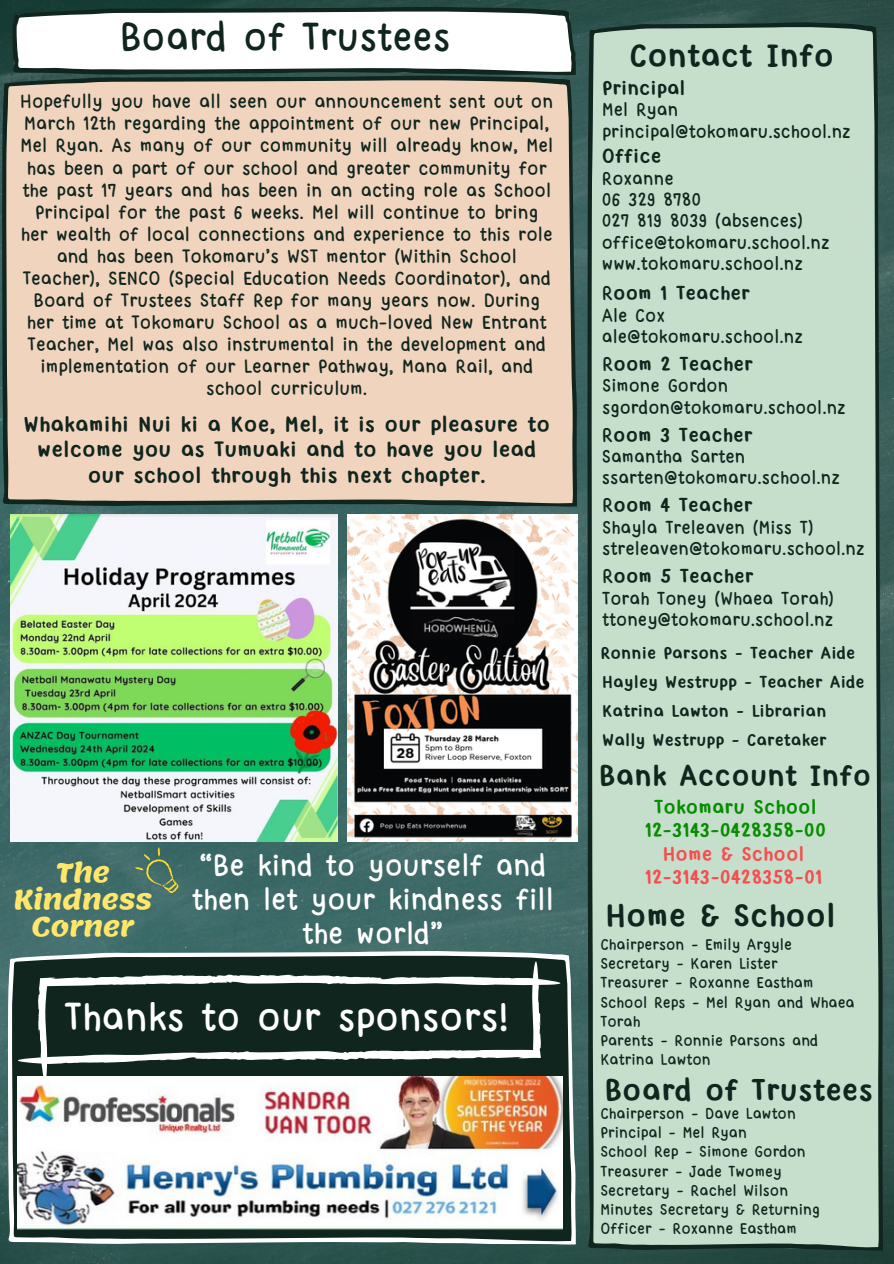
<style>
.page{position:relative;width:894px;height:1264px;background:#fff}
.page>*{position:absolute;margin:0;border:0;box-sizing:border-box;transform-origin:0 0}
.t1{font:42px "Yvesyvesdrawing";color:#fff}
.t2{font:42px "Yvesyvesdrawing";color:#0f251e}
.t3{font:700 34.2px "Yvesyvesdrawing";color:#0f251e}
.t4{font:700 32.7px "Yvesyvesdrawing";color:#0f251e}
.t5{font:31.8px/33.8px "Yvesyvesdrawing";color:#fff;text-align:center}
.t6{font:700 31.2px "Yvesyvesdrawing";color:#0f251e}
.t7{font:700 26.55px/27.2px "Lemonada";letter-spacing:-.015em;color:#ffe76b;text-align:center}
.t8{font:700 23.1px/25.2px "Yvesyvesdrawing";color:#0f251e;text-align:center}
.t9{font:700 21px "Yvesyvesdrawing";color:#0f251e}
.t10{font:700 21px/22.5px "Yvesyvesdrawing";color:#078d00;text-align:center}
.t11{font:700 21px/22.5px "Yvesyvesdrawing";color:#f44f4f;text-align:center}
.t12{font:20.1px/22px "Yvesyvesdrawing";color:#0f251e;text-align:center}
.t13{font:19.5px/21.3px "Yvesyvesdrawing";color:#0f251e}
.t14{font:700 18px "Yvesyvesdrawing";color:#0f251e}
.t15{font:16.5px/19.2px "Yvesyvesdrawing";color:#0f251e}
.s1{font-weight:400}
</style>
<div class="page">
<img style="left:0;top:0;width:893px;height:1263px">
<svg style="left:8px;top:951px;width:567px;height:293px"></svg>
<div style="left:38px;top:974px;width:522px;height:102px;background:#0f251e"></div>
<svg style="left:9px;top:960px;width:532px;height:103px;background:#354742"></svg>
<svg style="left:134px;top:846px;width:46px;height:48px;background:#527764"></svg>
<img style="left:18px;top:1076px;width:544px;height:153px">
<div style="left:587px;top:22px;width:295px;height:1228px;background:#c6dfcc"></div>
<svg style="left:12px;top:7px;width:563px;height:68px"></svg>
<div style="left:2px;top:76px;width:575px;height:431px;background:#f1d4be"></div>
<img style="left:11px;top:515px;width:326px;height:326px">
<img style="left:347px;top:515px;width:230px;height:326px">
<p class="t2" style="left:120px;top:20px;width:332px">Board of Trustees</p>
<p class="t12" style="left:20px;top:92px;width:534px">Hopefully you have all seen our announcement sent out on March 12th regarding the appointment of our new Principal, Mel Ryan. As many of our community will already know, Mel has been a part of our school and greater community for the past 17 years and has been in an acting role as School Principal for the past 6 weeks. Mel will continue to bring her wealth of local connections and experience to this role and has been Tokomaru’s WST mentor (Within School Teacher), SENCO (Special Education Needs Coordinator), and Board of Trustees Staff Rep for many years now. During her time at Tokomaru School as a much-loved New Entrant Teacher, Mel was also instrumental in the development and implementation of our Learner Pathway, Mana Rail, and school curriculum.</p>
<p class="t8" style="left:23px;top:414px;width:528px">Whakamihi Nui ki a Koe, Mel, it is our pleasure to welcome you as Tumuaki and to have you lead our school through this next chapter.</p>
<p class="t7" style="left:14px;top:858px;width:140px">The<br>Kindness<br>Corner</p>
<p class="t5" style="left:192px;top:851px;width:363px">“Be kind to yourself and then let your kindness fill the world”</p>
<p class="t1" style="left:64px;top:999px;width:446px">Thanks to our sponsors!</p>
<h3 class="t3" style="left:629px;top:41px;width:206px">Contact Info</h3>
<h4 class="t9" style="left:602px;top:79px;width:85px">Principal</h4>
<h4 class="t13" style="left:602px;top:101px;width:250px">Mel Ryan principal@tokomaru.school.nz</h4>
<h6 class="t9" style="left:601px;top:147px;width:61px">Office</h6>
<h6 class="t13" style="left:601px;top:169px;width:229px">Roxanne<br>06 329 8780<br>027 819 8039 (absences) office@tokomaru.school.nz www.tokomaru.school.nz</h6>
<p class="t9" style="left:601px;top:284px;width:149px"><span class="s1">R</span>oom 1 Teacher</p>
<p class="t13" style="left:601px;top:306px;width:202px">Ale Cox ale@tokomaru.school.nz</p>
<h1 class="t9" style="left:602px;top:355px;width:152px"><span class="s1">R</span>oom 2 Teacher</h1>
<h1 class="t13" style="left:602px;top:377px;width:245px">Simone Gordon sgordon@tokomaru.school.nz</h1>
<p class="t9" style="left:601px;top:426px;width:152px"><span class="s1">R</span>oom 3 Teacher</p>
<p class="t13" style="left:601px;top:447px;width:239px">Samantha Sarten ssarten@tokomaru.school.nz</p>
<h2 class="t9" style="left:602px;top:496px;width:152px"><span class="s1">R</span>oom 4 Teacher</h2>
<h2 class="t13" style="left:602px;top:518px;width:264px">Shayla Treleaven (Miss T) streleaven@tokomaru.school.nz</h2>
<h6 class="t9" style="left:602px;top:567px;width:153px"><span class="s1">R</span>oom 5 Teacher</h6>
<h6 class="t13" style="left:602px;top:589px;width:233px">Torah Toney (Whaea Torah) ttoney@tokomaru.school.nz</h6>
<h6 class="t14" style="left:600px;top:645px;width:256px">Ronnie Parsons - Teacher Aide</h6>
<h6 class="t14" style="left:602px;top:674px;width:264px">Hayley Westrupp - Teacher Aide</h6>
<h6 class="t14" style="left:602px;top:703px;width:226px">Katrina Lawton - Librarian</h6>
<p class="t14" style="left:602px;top:733px;width:226px">Wally Westrupp - Caretaker</p>
<h6 class="t6" style="left:598px;top:762px;width:274px">Bank Account Info</h6>
<h6 class="t10" style="left:644px;top:797px;width:183px">Tokomaru School<br>12-3143-0428358-00</h6>
<p class="t11" style="left:644px;top:845px;width:179px">Home &amp; School<br>12-3143-0428358-01</p>
<p class="t3" style="left:605px;top:901px;width:232px">Home &amp; School</p>
<p class="t15" style="left:600px;top:936px;width:193px">Chairperson - Emily Argyle</p>
<h2 class="t15" style="left:600px;top:955px;width:179px">Secretary - Karen Lister</h2>
<h5 class="t15" style="left:600px;top:974px;width:214px">Treasurer - Roxanne Eastham</h5>
<h5 class="t15" style="left:600px;top:993px;width:256px">School Reps - Mel Ryan and Whaea<br>Torah</h5>
<h2 class="t15" style="left:600px;top:1032px;width:219px">Parents - Ronnie Parsons and<br>Katrina Lawton</h2>
<p class="t4" style="left:604px;top:1076px;width:270px">Board of Trustees</p>
<p class="t15" style="left:600px;top:1105px;width:197px">Chairperson - Dave Lawton</p>
<p class="t15" style="left:600px;top:1124px;width:148px">Principal - Mel Ryan</p>
<p class="t15" style="left:600px;top:1143px;width:207px">School Rep - Simone Gordon</p>
<p class="t15" style="left:600px;top:1162px;width:183px">Treasurer - Jade Twomey</p>
<h2 class="t15" style="left:600px;top:1181px;width:189px">Secretary - Rachel Wilson</h2>
<p class="t15" style="left:600px;top:1201px;width:221px">Minutes Secretary &amp; Returning<br>Officer - Roxanne Eastham</p>
</div>
